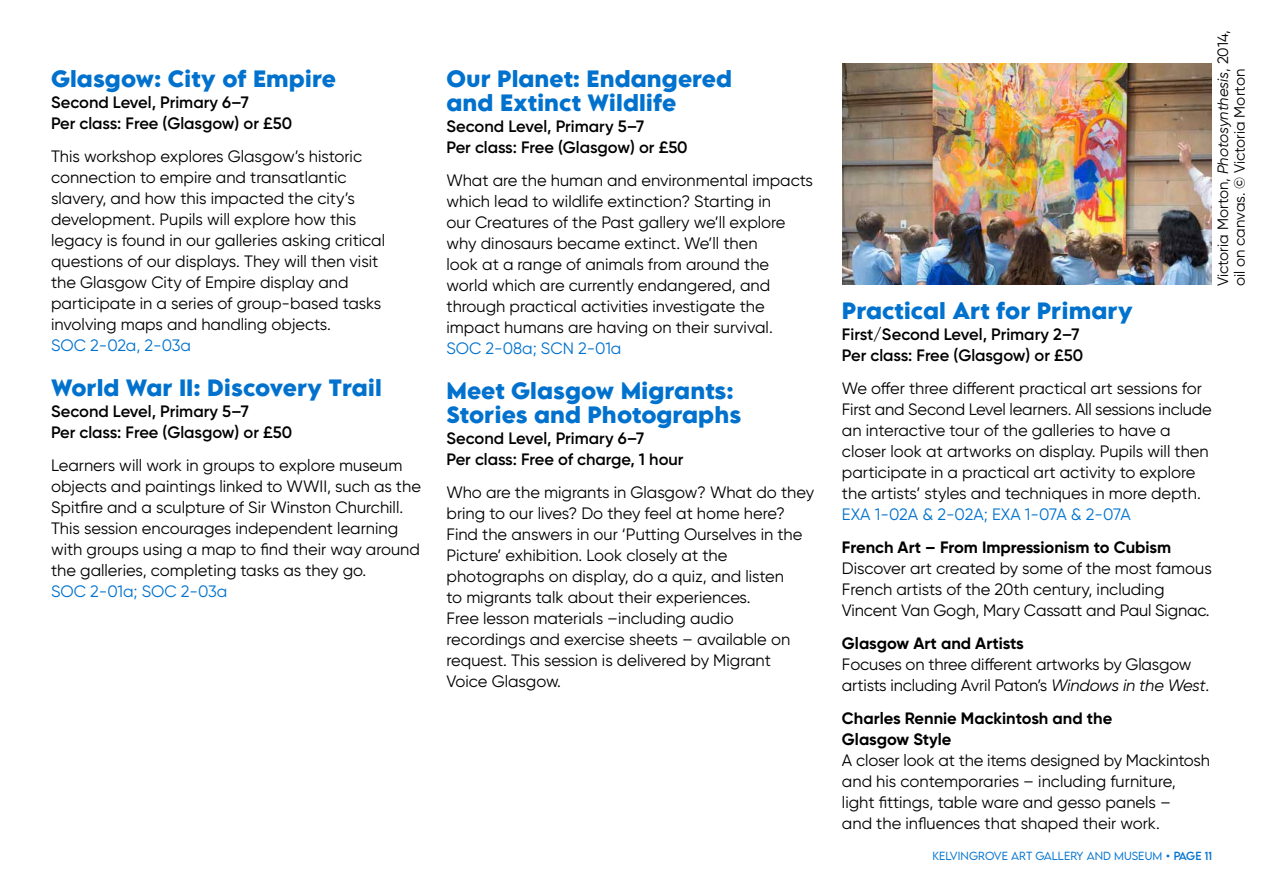
<style>
.page{position:relative;width:1263px;height:893px;background:#fff}
.page>*{position:absolute;margin:0;border:0;box-sizing:border-box;transform-origin:0 0}
.EVENT_TITLE{font:700 21px/24px "LEMONMILK Pro";color:#0072ce}
.BODY_TEXT{font:700 21px "LEMONMILK Pro";color:#0072ce}
.BODY_TEXT-2{font:16.5px/21px "Gilroy";color:#000}
.BODY_TEXT-3{font:600 16.5px "Gilroy";color:#000}
.BODY_TEXT-4{font:700 16.5px "Gilroy";color:#000}
.BODY_TEXT-5{font:16.5px "Gilroy";letter-spacing:-.005em;color:#0072ce}
.EVENT_TITLE-2{font:600 16.5px "Gilroy";color:#000}
.BODY_TEXT-6{font:15px/16.5px "Gilroy";color:#000}
.BODY_TEXT-7{font:300 10.5px "LEMONMILK Pro";letter-spacing:.005em;color:#0072ce}
.s1{font-style:italic}
.s2{font-weight:400}
</style>
<div class="page">
<img style="left:842px;top:64px;width:370px;height:221px">
<p class="EVENT_TITLE" style="left:51px;top:66px;width:287px">Glasgow: City of Empire</p>
<p class="BODY_TEXT-3" style="left:51px;top:91px;width:199px">Second Level, Primary 6–7</p>
<p class="BODY_TEXT-3" style="left:51px;top:112px;width:243px">Per class: Free (Glasgow) or £50</p>
<p class="BODY_TEXT-2" style="left:51px;top:145px;width:336px">This workshop explores Glasgow’s historic connection to empire and transatlantic slavery, and how this impacted the city’s development. Pupils will explore how this legacy is found in our galleries asking critical questions of our displays. They will then visit the Glasgow City of Empire display and participate in a series of group-based tasks involving maps and handling objects.</p>
<p class="BODY_TEXT-5" style="left:51px;top:335px;width:142px">SOC 2-02a, 2-03a</p>
<p class="BODY_TEXT" style="left:51px;top:373px;width:332px">World War II: Discovery Trail</p>
<p class="BODY_TEXT-3" style="left:51px;top:400px;width:199px">Second Level, Primary 5–7</p>
<p class="BODY_TEXT-3" style="left:51px;top:421px;width:243px">Per class: Free (Glasgow) or £50</p>
<p class="BODY_TEXT-2" style="left:51px;top:454px;width:371px">Learners will work in groups to explore museum objects and paintings linked to WWII, such as the Spitfire and a sculpture of Sir Winston Churchill.<br>This session encourages independent learning with groups using a map to find their way around the galleries, completing tasks as they go.</p>
<p class="BODY_TEXT-5" style="left:51px;top:581px;width:178px">SOC 2-01a; SOC 2-03a</p>
<p class="EVENT_TITLE" style="left:446px;top:66px;width:287px">Our Planet: Endangered</p>
<p class="EVENT_TITLE" style="left:446px;top:90px;width:231px">and Extinct Wildlife</p>
<p class="BODY_TEXT-3" style="left:446px;top:115px;width:199px">Second Level, Primary 5–7</p>
<p class="BODY_TEXT-3" style="left:446px;top:136px;width:243px">Per class: Free (Glasgow) or £50</p>
<p class="BODY_TEXT-2" style="left:446px;top:169px;width:368px">What are the human and environmental impacts which lead to wildlife extinction? Starting in<br>our Creatures of the Past gallery we’ll explore why dinosaurs became extinct. We’ll then<br>look at a range of animals from around the world which are currently endangered, and through practical activities investigate the impact humans are having on their survival.</p>
<p class="BODY_TEXT-5" style="left:446px;top:338px;width:176px">SOC 2-08a; SCN 2-01a</p>
<p class="EVENT_TITLE" style="left:446px;top:378px;width:296px">Meet Glasgow Migrants:<br>Stories and Photographs</p>
<p class="BODY_TEXT-3" style="left:446px;top:427px;width:199px">Second Level, Primary 6–7</p>
<p class="BODY_TEXT-3" style="left:446px;top:448px;width:239px">Per class: Free of charge, 1 hour</p>
<p class="BODY_TEXT-2" style="left:446px;top:481px;width:369px">Who are the migrants in Glasgow? What do they bring to our lives? Do they feel at home here?</p>
<p class="BODY_TEXT-2" style="left:446px;top:523px;width:357px">Find the answers in our ‘Putting Ourselves in the</p>
<p class="BODY_TEXT-2" style="left:446px;top:544px;width:282px">Picture’ exhibition. Look closely at the</p>
<p class="BODY_TEXT-2" style="left:446px;top:565px;width:339px">photographs on display, do a quiz, and listen</p>
<p class="BODY_TEXT-2" style="left:446px;top:586px;width:306px">to migrants talk about their experiences.<br>Free lesson materials –including audio</p>
<p class="BODY_TEXT-2" style="left:446px;top:628px;width:345px">recordings and exercise sheets – available on</p>
<p class="BODY_TEXT-2" style="left:446px;top:649px;width:326px">request. This session is delivered by Migrant</p>
<p class="BODY_TEXT-2" style="left:446px;top:670px;width:116px">Voice Glasgow.</p>
<p class="BODY_TEXT-6" style="left:1214px;top:286px;width:257px;rotate:-90deg">Victoria Morton, <span class="s1">Photosynthesis</span>, 2014, oil on canvas. © Victoria Morton</p>
<p class="EVENT_TITLE" style="left:842px;top:299px;width:292px">Practical Art for Primary</p>
<p class="EVENT_TITLE-2" style="left:842px;top:324px;width:239px">First/Second Level, Primary 2–7</p>
<p class="EVENT_TITLE-2" style="left:842px;top:345px;width:243px">Per class: Free (Glasgow) or £50</p>
<p class="BODY_TEXT-2" style="left:842px;top:378px;width:361px">We offer three different practical art sessions for</p>
<p class="BODY_TEXT-2" style="left:842px;top:399px;width:371px">First and Second Level learners. All sessions include</p>
<p class="BODY_TEXT-2" style="left:842px;top:420px;width:330px">an interactive tour of the galleries to have a</p>
<p class="BODY_TEXT-2" style="left:842px;top:441px;width:368px">closer look at artworks on display. Pupils will then participate in a practical art activity to explore the artists’ styles and techniques in more depth.</p>
<p class="BODY_TEXT-5" style="left:842px;top:504px;width:290px">EXA 1-02A &amp; 2-02A; EXA 1-07A &amp; 2-07A</p>
<p class="BODY_TEXT-4" style="left:842px;top:537px;width:331px">French Art – From Impressionism to Cubism</p>
<p class="BODY_TEXT-2" style="left:842px;top:558px;width:371px">Discover art created by some of the most famous</p>
<p class="BODY_TEXT-2" style="left:842px;top:579px;width:324px">French artists of the 20th century, including</p>
<p class="BODY_TEXT-2" style="left:842px;top:600px;width:369px">Vincent Van Gogh, Mary Cassatt and Paul Signac.</p>
<p class="BODY_TEXT-4" style="left:842px;top:633px;width:183px">Glasgow Art and Artists</p>
<p class="BODY_TEXT-2" style="left:842px;top:654px;width:351px">Focuses on three different artworks by Glasgow</p>
<p class="BODY_TEXT-2" style="left:842px;top:675px;width:369px">artists including Avril Paton’s <span class="s1">Windows in the West</span>.</p>
<p class="BODY_TEXT-4" style="left:842px;top:708px;width:272px">Charles Rennie Mackintosh and the</p>
<p class="BODY_TEXT-4" style="left:842px;top:729px;width:111px">Glasgow Style</p>
<p class="BODY_TEXT-2" style="left:842px;top:750px;width:370px">A closer look at the items designed by Mackintosh</p>
<p class="BODY_TEXT-2" style="left:842px;top:771px;width:335px">and his contemporaries – including furniture,</p>
<p class="BODY_TEXT-2" style="left:842px;top:792px;width:331px">light fittings, table ware and gesso panels –</p>
<p class="BODY_TEXT-2" style="left:842px;top:813px;width:319px">and the influences that shaped their work.</p>
<p class="BODY_TEXT-7" style="left:932px;top:849px;width:281px">KELVINGROVE ART GALLERY AND MUSEUM <span class="s2">• PAGE 11</span></p>
</div>
